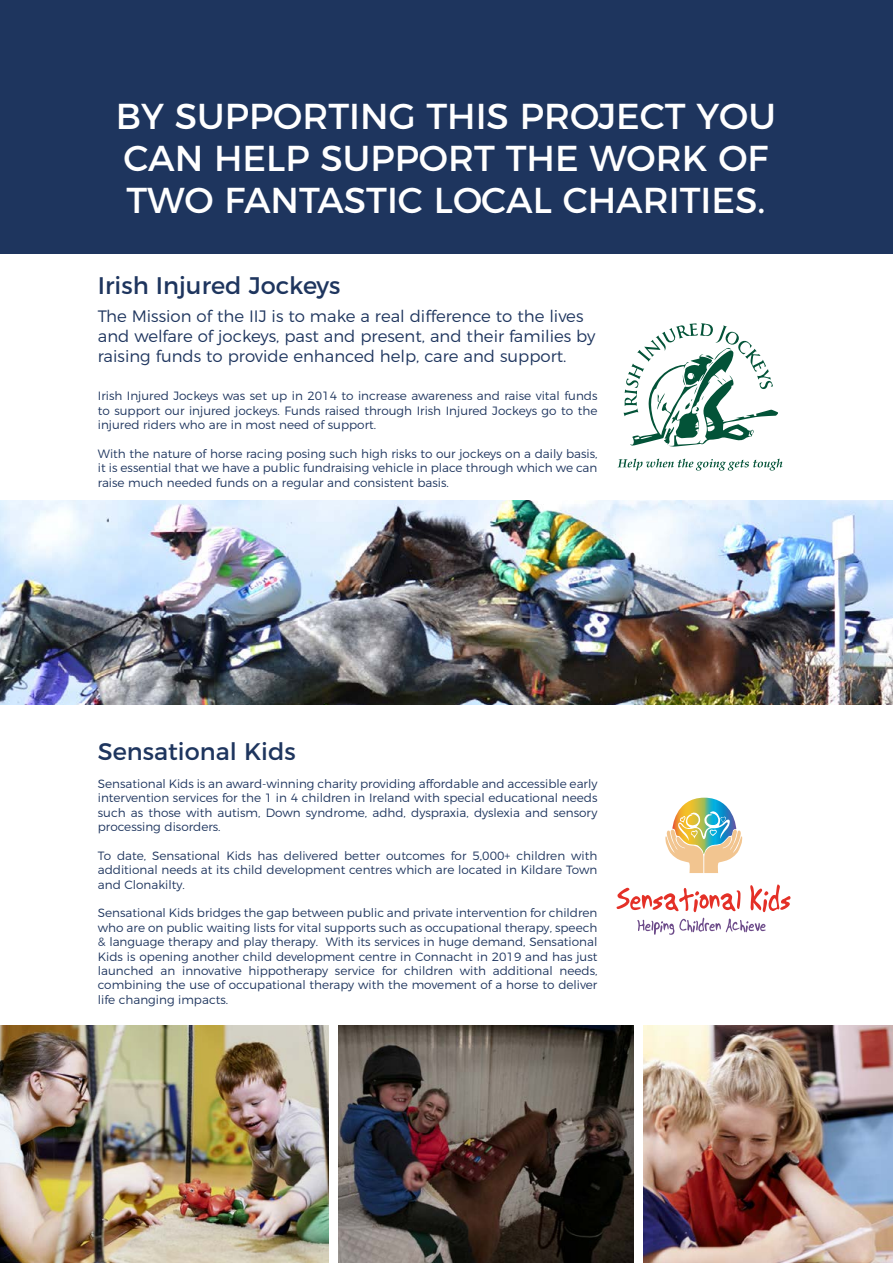
<style>
.page{position:relative;width:893px;height:1263px;background:#fff}
.page>*{position:absolute;margin:0;border:0;box-sizing:border-box;transform-origin:0 0}
.t1{font:36px/42px "Montserrat";color:#fff}
.t2{font:24px "Montserrat";color:#1e355e}
.t3{font:300 16.5px/19.8px "Montserrat";color:#1e355e}
.t4{font:300 12px/14.4px "Montserrat";color:#1e355e;text-align:justify}
</style>
<div class="page">
<div style="left:0;top:0;width:893px;height:253px;background:#1e355e"></div>
<svg style="left:624px;top:323px;width:154px;height:124px"></svg>
<svg style="left:618px;top:459px;width:164px;height:11px"></svg>
<svg style="left:617px;top:888px;width:123px;height:24px"></svg>
<svg style="left:750px;top:884px;width:40px;height:28px"></svg>
<svg style="left:637px;top:918px;width:129px;height:17px"></svg>
<svg style="left:665px;top:798px;width:77px;height:75px"></svg>
<img style="left:0;top:501px;width:893px;height:204px">
<img style="left:0;top:1026px;width:328px;height:237px">
<img style="left:338px;top:1026px;width:296px;height:237px">
<img style="left:643px;top:1026px;width:250px;height:237px">
<h1 class="t1" style="left:116px;top:92px;width:662px">BY SUPPORTING THIS PROJECT YOU<br>CAN HELP SUPPORT THE WORK OF<br>TWO FANTASTIC LOCAL CHARITIES.</h1>
<h2 class="t2" style="left:98px;top:267px;width:244px">Irish Injured Jockeys</h2>
<h3 class="t3" style="left:98px;top:305px;width:499px">The Mission of the IIJ is to make a real difference to the lives and welfare of jockeys, past and present, and their families by raising funds to provide enhanced help, care and support.</h3>
<p class="t4" style="left:98px;top:388px;width:501px">Irish Injured Jockeys was set up in 2014 to increase awareness and raise vital funds to support our injured jockeys. Funds raised through Irish Injured Jockeys go to the injured riders who are in most need of support.</p>
<p class="t4" style="left:98px;top:445px;width:501px">With the nature of horse racing posing such high risks to our jockeys on a daily basis, it is essential that we have a public fundraising vehicle in place through which we can raise much needed funds on a regular and consistent basis.</p>
<h2 class="t2" style="left:98px;top:732px;width:199px">Sensational Kids</h2>
<p class="t4" style="left:98px;top:775px;width:501px">Sensational Kids is an award-winning charity providing affordable and accessible early intervention services for the 1 in 4 children in Ireland with special educational needs such as those with autism, Down syndrome, adhd, dyspraxia, dyslexia and sensory processing disorders.</p>
<p class="t4" style="left:98px;top:847px;width:501px">To date, Sensational Kids has delivered better outcomes for 5,000+ children with additional needs at its child development centres which are located in Kildare Town and Clonakilty.</p>
<p class="t4" style="left:98px;top:905px;width:501px">Sensational Kids bridges the gap between public and private intervention for children who are on public waiting lists for vital supports such as occupational therapy, speech &amp; language therapy and play therapy. With its services in huge demand, Sensational Kids is opening another child development centre in Connacht in 2019 and has just launched an innovative hippotherapy service for children with additional needs, combining the use of occupational therapy with the movement of a horse to deliver life changing impacts.</p>
</div>
